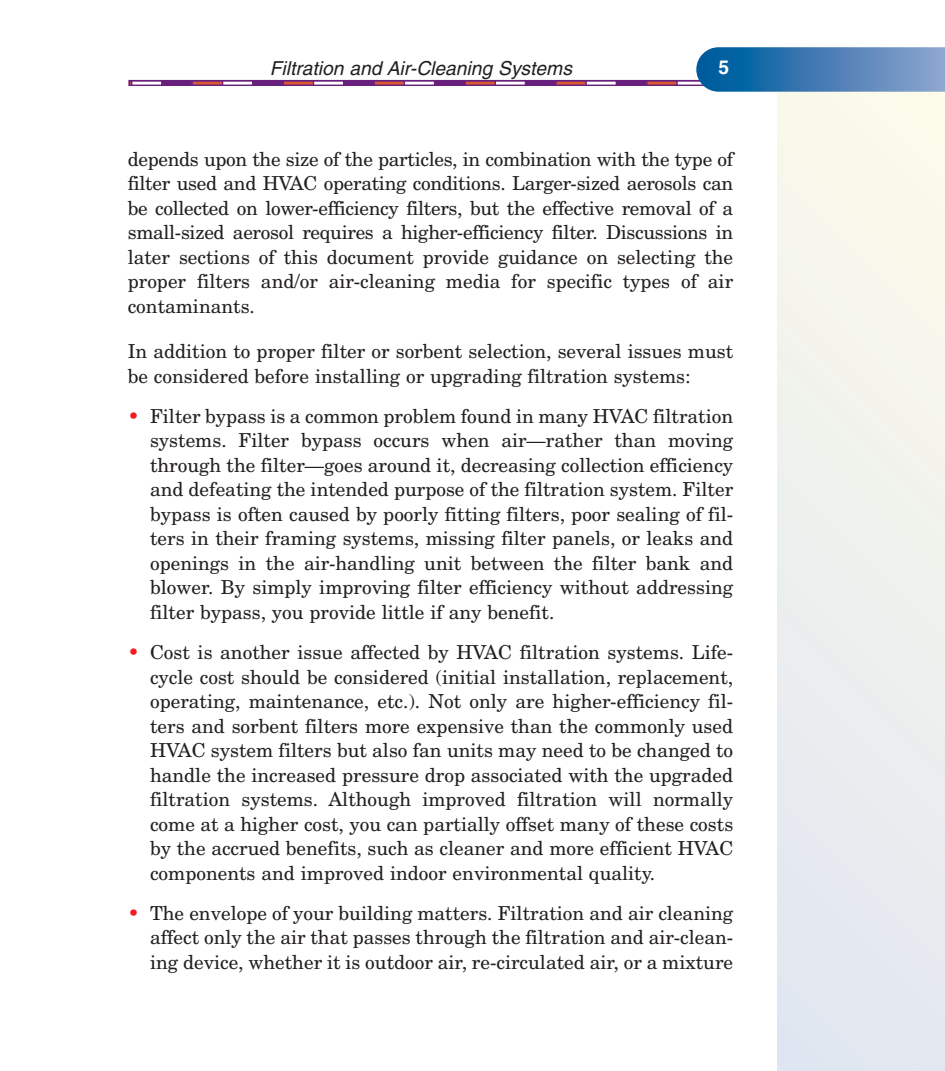
<style>
.page{position:relative;width:945px;height:1071px;background:#fff}
.page>*{position:absolute;margin:0;border:0;box-sizing:border-box;transform-origin:0 0}
.t1{font:19.25px/24.5px "New Century Schlbk";color:#231f20;text-align:justify}
.t2{font:italic 19.25px "Helvetica";color:#231f20}
.t3{font:700 19.25px "Helvetica";color:#fff}
.s1{color:#ee1e24}
</style>
<div class="page">
<div style="left:777px;top:91px;width:168px;height:980px;background:linear-gradient(to right,#ecefee,#f0f2ed)"></div>
<svg style="left:128px;top:47px;width:817px;height:45px"></svg>
<p class="t2" style="left:270px;top:61px;width:304px">Filtration and Air-Cleaning Systems</p>
<p class="t3" style="left:719px;top:60px;width:12px">5</p>
<p class="t1" style="left:128px;top:148px;width:607px">depends upon the size of the particles, in combination with the type of filter used and HVAC operating conditions. Larger-sized aerosols can be collected on lower-efficiency filters, but the effective removal of a small-sized aerosol requires a higher-efficiency filter. Discussions in later sections of this document provide guidance on selecting the proper filters and/or air-cleaning media for specific types of air contaminants.</p>
<p class="t1" style="left:128px;top:341px;width:607px">In addition to proper filter or sorbent selection, several issues must be considered before installing or upgrading filtration systems:</p>
<p class="t1" style="left:150px;top:405px;width:585px;text-indent:-22px"><span class="s1">•</span> Filter bypass is a common problem found in many HVAC filtration systems. Filter bypass occurs when air—rather than moving through the filter—goes around it, decreasing collection efficiency and defeating the intended purpose of the filtration system. Filter bypass is often caused by poorly fitting filters, poor sealing of fil&shy;ters in their framing systems, missing filter panels, or leaks and openings in the air-handling unit between the filter bank and blower. By simply improving filter efficiency without addressing filter bypass, you provide little if any benefit.</p>
<p class="t1" style="left:150px;top:642px;width:585px;text-indent:-22px"><span class="s1">•</span> Cost is another issue affected by HVAC filtration systems. Life&shy;cycle cost should be considered (initial installation, replacement, operating, maintenance, etc.). Not only are higher-efficiency fil&shy;ters and sorbent filters more expensive than the commonly used HVAC system filters but also fan units may need to be changed to handle the increased pressure drop associated with the upgraded filtration systems. Although improved filtration will normally come at a higher cost, you can partially offset many of these costs by the accrued benefits, such as cleaner and more efficient HVAC components and improved indoor environmental quality.</p>
<p class="t1" style="left:150px;top:902px;width:585px;text-indent:-22px"><span class="s1">•</span> The envelope of your building matters. Filtration and air cleaning affect only the air that passes through the filtration and air-clean&shy;ing device, whether it is outdoor air, re-circulated air, or a mixture</p>
</div>
